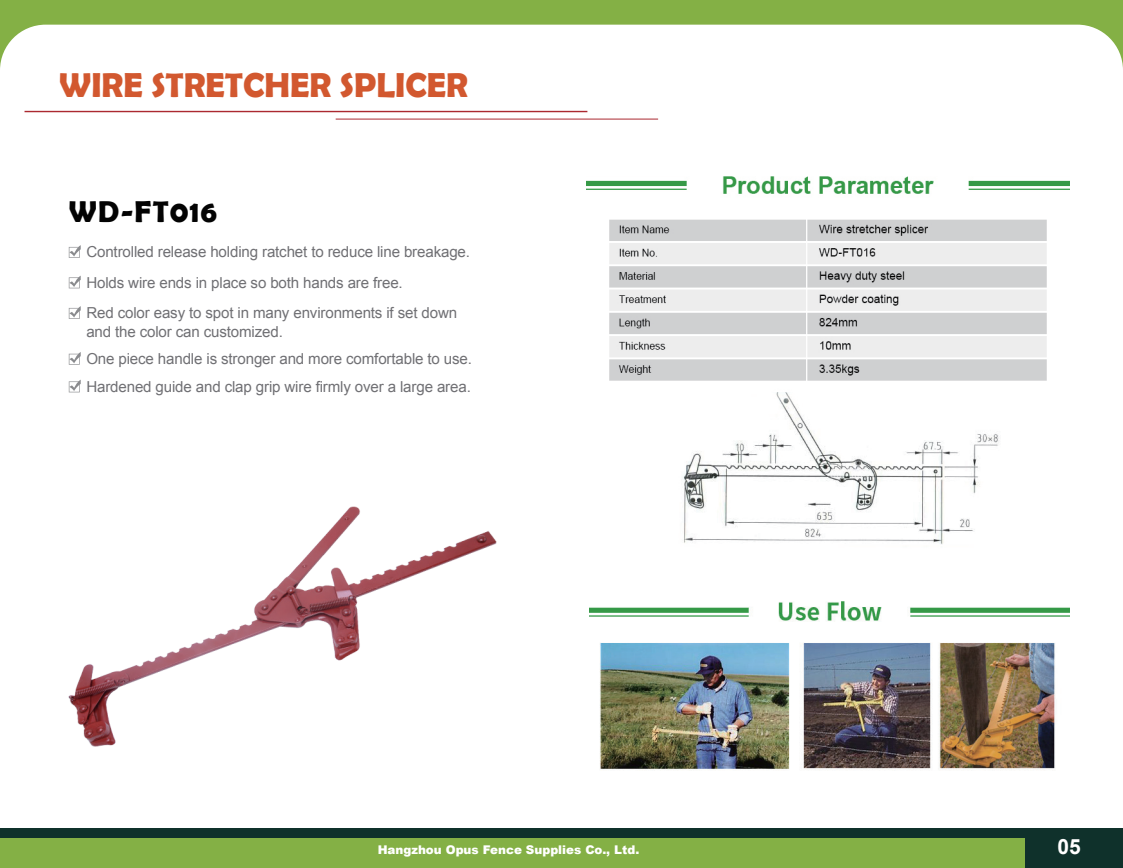
<style>
.page{position:relative;width:1123px;height:868px;background:#fff}
.page>*{position:absolute;margin:0;border:0;box-sizing:border-box;transform-origin:0 0}
.t1{font:700 34.65px "Berlin Sans FB Demi";color:#d2582f}
.t2{font:700 30.3px "Berlin Sans FB Demi";letter-spacing:.04em;color:#030303}
.t3{font:700 21px "Arial";color:#fff}
.t4{font:15.15px/30.6px "Arial";letter-spacing:-.01em;color:#707074}
.t5{font:900 12px "Arial";color:#fff}
</style>
<div class="page">
<hr style="left:25px;top:111px;width:562px;height:1px;background:#ab2930">
<hr style="left:336px;top:119px;width:322px;height:1px;background:#ab2930">
<div style="left:0;top:828px;width:1122px;height:39px;background:#0f312b"></div>
<div style="left:0;top:838px;width:1024px;height:29px;background:#84b045"></div>
<svg style="left:0;top:0;width:1123px;height:68px"></svg>
<svg style="left:69px;top:245px;width:12px;height:13px"></svg>
<svg style="left:69px;top:275px;width:12px;height:13px"></svg>
<svg style="left:69px;top:306px;width:12px;height:13px"></svg>
<svg style="left:69px;top:352px;width:12px;height:12px"></svg>
<svg style="left:69px;top:379px;width:12px;height:13px"></svg>
<img style="left:586px;top:176px;width:483px;height:369px">
<img style="left:69px;top:507px;width:428px;height:239px">
<img style="left:590px;top:601px;width:479px;height:169px">
<h1 class="t1" style="left:59px;top:65px;width:410px">WIRE STRETCHER SPLICER</h1>
<h2 class="t2" style="left:69px;top:194px;width:150px">WD-FT016</h2>
<p class="t4" style="left:86px;top:237px;width:385px">Controlled release holding ratchet to reduce line breakage.<br>Holds wire ends in place so both hands are free.<br>Red color easy to spot in many environments if set down</p>
<p class="t4" style="left:86px;top:317px;width:387px;line-height:27.6px">and the color can customized.<br>One piece handle is stronger and more comfortable to use.<br>Hardened guide and clap grip wire firmly over a large area.</p>
<p class="t5" style="left:378px;top:840px;width:263px">Hangzhou Opus Fence Supplies Co., Ltd.</p>
<h3 class="t3" style="left:1057px;top:832px;width:25px">05</h3>
</div>
